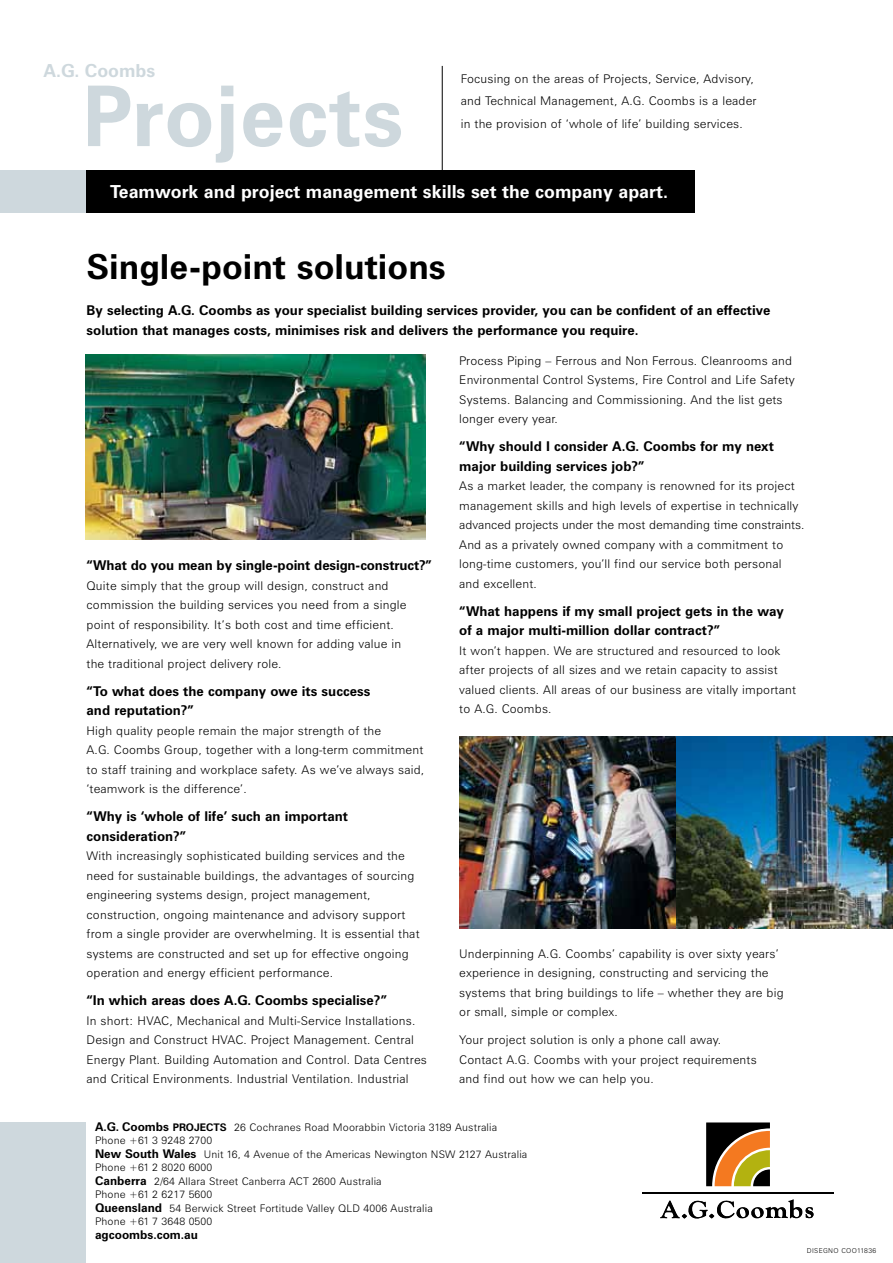
<style>
.page{position:relative;width:893px;height:1263px;background:#fff}
.page>*{position:absolute;margin:0;border:0;box-sizing:border-box;transform-origin:0 0}
.t1{font:700 84px "Zurich BT";letter-spacing:.01em;color:#ced8dd}
.t2{font:700 34.5px "Zurich BT";color:#000}
.t3{font:700 18px "Zurich BT";color:#fff}
.t4{font:700 18px "Zurich BT";color:#ced8dd}
.t5{font:700 13.5px/19.5px "Zurich BT";color:#000}
.t6{font:300 12px/19.5px "Zurich BT";letter-spacing:.015em;color:#000}
.t7{font:700 12px "Zurich BT";color:#000}
.t8{font:300 10.5px/12.6px "Zurich BT";letter-spacing:.015em;color:#000}
.t9{font:300 6.75px "Zurich BT";letter-spacing:.05em;color:#000}
.s1{font-weight:700;font-size:12px}
.s2{font-weight:700}
</style>
<div class="page">
<hr style="left:442px;top:66px;width:1px;height:104px;background:#000">
<div style="left:83px;top:170px;width:611px;height:43px;background:#000"></div>
<div style="left:0;top:170px;width:85px;height:43px;background:#ced8dd"></div>
<img style="left:459px;top:736px;width:217px;height:193px">
<img style="left:676px;top:736px;width:217px;height:193px">
<img style="left:85px;top:354px;width:340px;height:186px">
<div style="left:0;top:1122px;width:85px;height:141px;background:#ced8dd"></div>
<svg style="left:660px;top:1199px;width:154px;height:20px"></svg>
<svg style="left:706px;top:1122px;width:64px;height:64px;background:#86612a"></svg>
<hr style="left:642px;top:1192px;width:192px;height:2px;background:#000">
<h3 class="t4" style="left:43px;top:59px;width:113px">A.G. Coombs</h3>
<p class="t6" style="left:461px;top:67px;width:297px;line-height:22.5px">Focusing on the areas of Projects, Service, Advisory, and Technical Management, A.G. Coombs is a leader in the provision of ‘whole of life’ building services.</p>
<h1 class="t1" style="left:82px;top:65px;width:323px">Projects</h1>
<h3 class="t3" style="left:110px;top:180px;width:559px">Teamwork and project management skills set the company apart.</h3>
<h2 class="t2" style="left:87px;top:246px;width:361px">Single-point solutions</h2>
<p class="t5" style="left:87px;top:301px;width:686px">By selecting A.G. Coombs as your specialist building services provider, you can be confident of an effective solution that manages costs, minimises risk and delivers the performance you require.</p>
<p class="t5" style="left:87px;top:556px;width:347px">“What do you mean by single-point design-construct?”</p>
<p class="t6" style="left:87px;top:576px;width:321px">Quite simply that the group will design, construct and commission the building services you need from a single point of responsibility. It’s both cost and time efficient.<br>Alternatively, we are very well known for adding value in the traditional project delivery role.</p>
<p class="t5" style="left:87px;top:681px;width:285px">“To what does the company owe its success and reputation?”</p>
<p class="t6" style="left:87px;top:721px;width:339px">High quality people remain the major strength of the<br>A.G. Coombs Group, together with a long-term commitment to staff training and workplace safety. As we’ve always said, ‘teamwork is the difference’.</p>
<p class="t5" style="left:87px;top:807px;width:263px">“Why is ‘whole of life’ such an important consideration?”</p>
<p class="t6" style="left:87px;top:846px;width:335px">With increasingly sophisticated building services and the need for sustainable buildings, the advantages of sourcing engineering systems design, project management, construction, ongoing maintenance and advisory support from a single provider are overwhelming. It is essential that systems are constructed and set up for effective ongoing operation and energy efficient performance.</p>
<p class="t5" style="left:87px;top:991px;width:302px">“In which areas does A.G. Coombs specialise?”</p>
<p class="t6" style="left:87px;top:1011px;width:342px">In short: HVAC, Mechanical and Multi-Service Installations.<br>Design and Construct HVAC. Project Management. Central Energy Plant. Building Automation and Control. Data Centres and Critical Environments. Industrial Ventilation. Industrial</p>
<p class="t6" style="left:459px;top:351px;width:337px">Process Piping – Ferrous and Non Ferrous. Cleanrooms and Environmental Control Systems, Fire Control and Life Safety Systems. Balancing and Commissioning. And the list gets longer every year.</p>
<p class="t5" style="left:459px;top:436px;width:316px">“Why should I consider A.G. Coombs for my next major building services job?”</p>
<p class="t6" style="left:459px;top:476px;width:347px">As a market leader, the company is renowned for its project management skills and high levels of expertise in technically advanced projects under the most demanding time constraints.<br>And as a privately owned company with a commitment to long-time customers, you’ll find our service both personal and excellent.</p>
<p class="t5" style="left:459px;top:601px;width:326px">“What happens if my small project gets in the way of a major multi-million dollar contract?”</p>
<p class="t6" style="left:459px;top:641px;width:338px">It won’t happen. We are structured and resourced to look after projects of all sizes and we retain capacity to assist valued clients. All areas of our business are vitally important to A.G. Coombs.</p>
<p class="t6" style="left:459px;top:944px;width:326px">Underpinning A.G. Coombs’ capability is over sixty years’ experience in designing, constructing and servicing the systems that bring buildings to life – whether they are big or small, simple or complex.</p>
<p class="t6" style="left:459px;top:1030px;width:299px">Your project solution is only a phone call away.<br>Contact A.G. Coombs with your project requirements and find out how we can help you.</p>
<p class="t8" style="left:95px;top:1121px;width:404px"><span class="s1">A.G. Coombs</span> <span class="s2">PROJECTS</span> 26 Cochranes Road Moorabbin Victoria 3189 Australia<br>Phone +61 3 9248 2700</p>
<p class="t8" style="left:95px;top:1148px;width:434px"><span class="s1">New South Wales</span> Unit 16, 4 Avenue of the Americas Newington NSW 2127 Australia<br>Phone +61 2 8020 6000</p>
<p class="t8" style="left:95px;top:1175px;width:288px"><span class="s1">Canberra</span> 2/64 Allara Street Canberra ACT 2600 Australia<br>Phone +61 2 6217 5600</p>
<p class="t8" style="left:95px;top:1202px;width:339px"><span class="s1">Queensland</span> 54 Berwick Street Fortitude Valley QLD 4006 Australia<br>Phone +61 7 3648 0500</p>
<p class="t7" style="left:95px;top:1227px;width:104px">agcoombs.com.au</p>
<p class="t9" style="left:807px;top:1246px;width:71px">DISEGNO COO11836</p>
</div>
